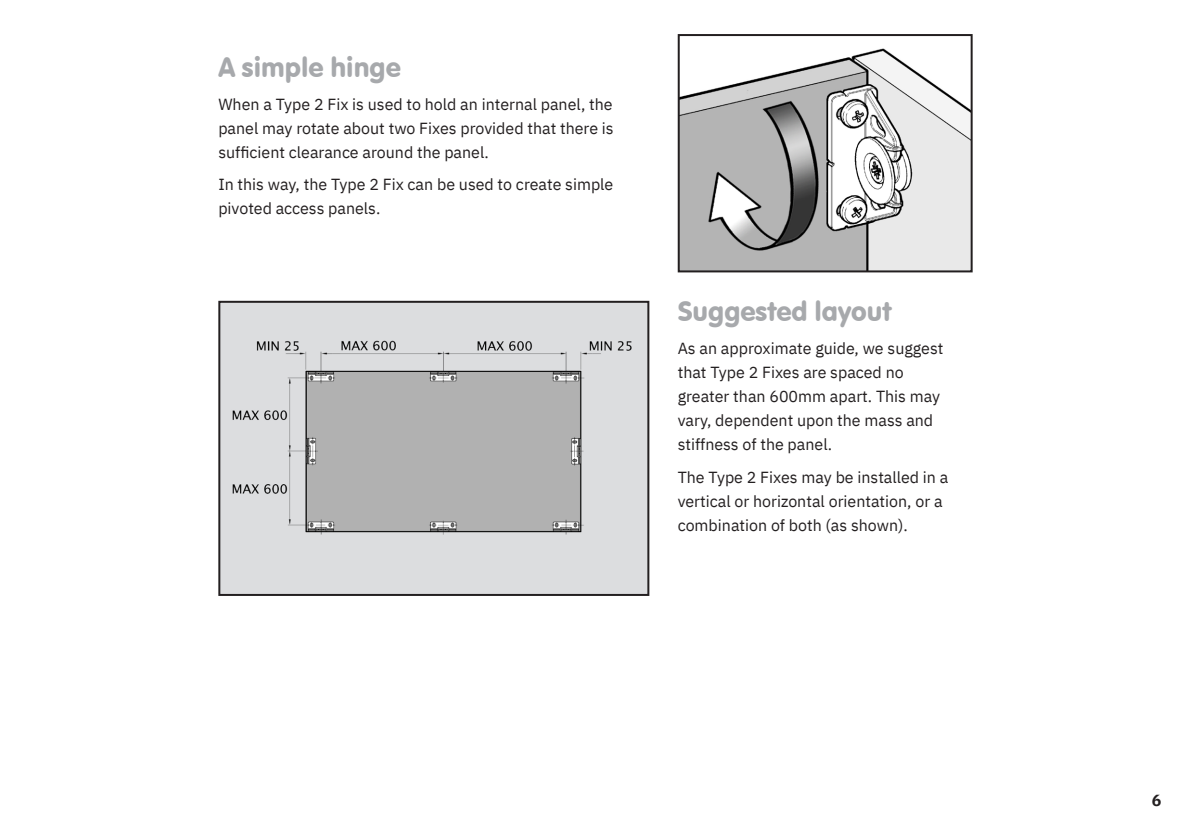
<style>
.page{position:relative;width:1191px;height:840px;background:#fff}
.page>*{position:absolute;margin:0;border:0;box-sizing:border-box;transform-origin:0 0}
.t1{font:27px "VAG Rounded BT";color:#a7a9ac}
.t2{font:16px/24px "IBM Plex Sans";color:#231f20}
.t3{font:700 16px "IBM Plex Sans";color:#231f20}
</style>
<div class="page">
<div style="left:219px;top:301px;width:429px;height:293px;background:#dcdddf"></div>
<img style="left:232px;top:340px;width:400px;height:195px">
<div style="left:218px;top:300px;width:431px;height:295px;border:2px solid #231f20"></div>
<img style="left:680px;top:48px;width:289px;height:221px">
<div style="left:677px;top:34px;width:295px;height:238px;border:2px solid #231f20"></div>
<p class="t1" style="left:218px;top:51px;width:184px">A simple hinge</p>
<p class="t2" style="left:218px;top:91px;width:397px;text-align:justify">When a Type 2 Fix is used to hold an internal panel, the panel may rotate about two Fixes provided that there is sufficient clearance around the panel.</p>
<p class="t2" style="left:218px;top:171px;width:396px">In this way, the Type 2 Fix can be used to create simple pivoted access panels.</p>
<p class="t1" style="left:677px;top:294px;width:215px">Suggested layout</p>
<p class="t2" style="left:677px;top:334px;width:267px">As an approximate guide, we suggest that Type 2 Fixes are spaced no greater than 600mm apart. This may vary, dependent upon the mass and stiffness of the panel.</p>
<p class="t2" style="left:677px;top:463px;width:272px">The Type 2 Fixes may be installed in a vertical or horizontal orientation, or a combination of both (as shown).</p>
<p class="t3" style="left:1151px;top:787px;width:11px">6</p>
</div>
